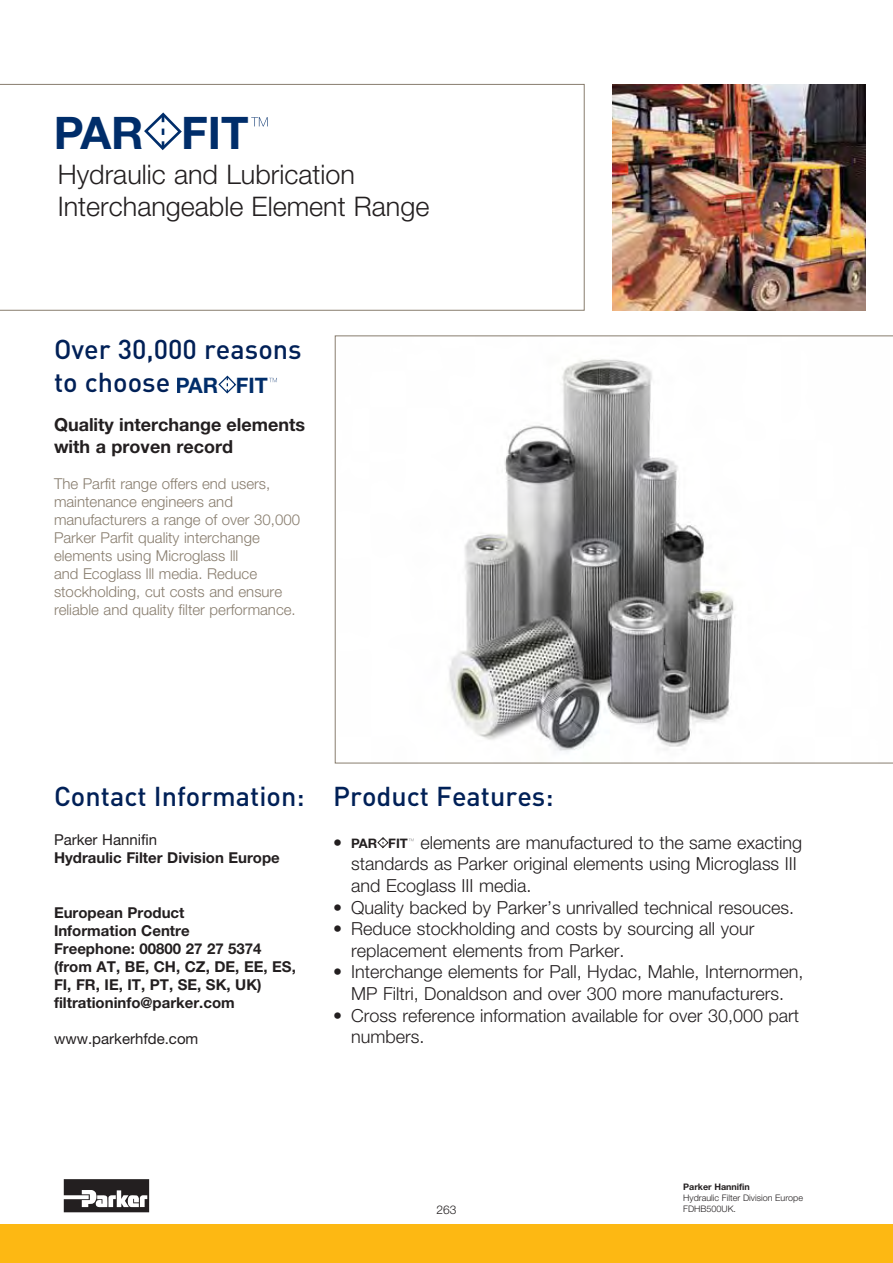
<style>
.page{position:relative;width:893px;height:1263px;background:#fff}
.page>*{position:absolute;margin:0;border:0;box-sizing:border-box;transform-origin:0 0}
.t1{font:700 45px "Helvetica Neue LT Std";color:#002d6a}
.t2{font:500 27px/32.4px "DINOT";color:#002057}
.t3{font:300 27px/32.4px "Helvetica Neue LT Std";color:#231f20}
.t4{font:300 18px/21.6px "Helvetica Neue LT Std";color:#231f20}
.t5{font:700 18px/21.6px "Helvetica Neue LT Std";color:#231f20}
.t6{font:300 15px/18px "Helvetica Neue LT Std";color:#887d6e}
.t7{font:700 15px/18px "Helvetica Neue LT Std";color:#231f20}
.t8{font:15px "Helvetica Neue LT Std";color:#231f20}
.t9{font:300 12px "Helvetica Neue LT Std";color:#231f20}
.t10{font:300 9px/11.2px "Helvetica Neue LT Std";color:#231f20}
.t11{font:700 9px "Helvetica Neue LT Std";color:#231f20}
.s1{font-family:"Helvetica Neue LT Std";font-weight:700;font-size:21.3px;color:#002d6a}
.s2{font-weight:700;font-size:13.05px}
</style>
<div class="page">
<div style="left:0;top:1225px;width:893px;height:38px;background:#fdb813"></div>
<div style="left:64px;top:1179px;width:86px;height:35px;background:#b8b6b7"></div>
<svg style="left:64px;top:1179px;width:85px;height:33px"></svg>
<svg style="left:0;top:84px;width:585px;height:227px"></svg>
<svg style="left:218px;top:375px;width:19px;height:19px"></svg>
<svg style="left:269px;top:378px;width:8px;height:4px"></svg>
<svg style="left:377px;top:837px;width:12px;height:12px"></svg>
<img style="left:613px;top:84px;width:252px;height:227px">
<svg style="left:335px;top:335px;width:558px;height:428px"></svg>
<svg style="left:142px;top:111px;width:42px;height:41px"></svg>
<svg style="left:251px;top:117px;width:17px;height:9px"></svg>
<h1 class="t1" style="left:54px;top:117px;width:196px">PAR FIT</h1>
<h2 class="t3" style="left:58px;top:161px;width:373px">Hydraulic and Lubrication<br>Interchangeable Element Range</h2>
<h2 class="t2" style="left:54px;top:337px;width:249px">Over 30,000 reasons to choose <span class="s1">PAR FIT</span></h2>
<p class="t5" style="left:54px;top:416px;width:253px">Quality interchange elements with a proven record</p>
<p class="t6" style="left:54px;top:476px;width:248px">The Parfit range offers end users, maintenance engineers and manufacturers a range of over 30,000<br>Parker Parfit quality interchange elements using Microglass lll<br>and Ecoglass lll media. Reduce stockholding, cut costs and ensure reliable and quality filter performance.</p>
<h2 class="t2" style="left:54px;top:783px;width:252px">Contact Information:</h2>
<p class="t8" style="left:54px;top:835px;width:105px">Parker Hannifin</p>
<p class="t7" style="left:54px;top:851px;width:227px">Hydraulic Filter Division Europe</p>
<p class="t7" style="left:54px;top:905px;width:243px">European Product<br>Information Centre<br>Freephone: 00800 27 27 5374 (from AT, BE, CH, CZ, DE, EE, ES,<br>FI, FR, IE, IT, PT, SE, SK, UK) filtrationinfo@parker.com</p>
<p class="t8" style="left:54px;top:1033px;width:146px">www.parkerhfde.com</p>
<h2 class="t2" style="left:333px;top:783px;width:222px">Product Features:</h2>
<p class="t4" style="left:351px;top:834px;width:452px;text-indent:-18px">• <span class="s2">PAR FIT</span> elements are manufactured to the same exacting standards as Parker original elements using Microglass III and Ecoglass III media.</p>
<p class="t4" style="left:333px;top:899px;width:462px">• Quality backed by Parker’s unrivalled technical resouces.</p>
<p class="t4" style="left:351px;top:920px;width:405px;text-indent:-18px">• Reduce stockholding and costs by sourcing all your replacement elements from Parker.</p>
<p class="t4" style="left:333px;top:963px;width:472px;text-align:center">• Interchange elements for Pall, Hydac, Mahle, Internormen,<br>MP Filtri, Donaldson and over 300 more manufacturers.</p>
<p class="t4" style="left:351px;top:1007px;width:450px;text-indent:-18px">• Cross reference information available for over 30,000 part numbers.</p>
<p class="t9" style="left:436px;top:1205px;width:22px">263</p>
<p class="t11" style="left:683px;top:1183px;width:68px">Parker Hannifin</p>
<p class="t10" style="left:683px;top:1193px;width:121px">Hydraulic Filter Division Europe<br>FDHB500UK.</p>
</div>
